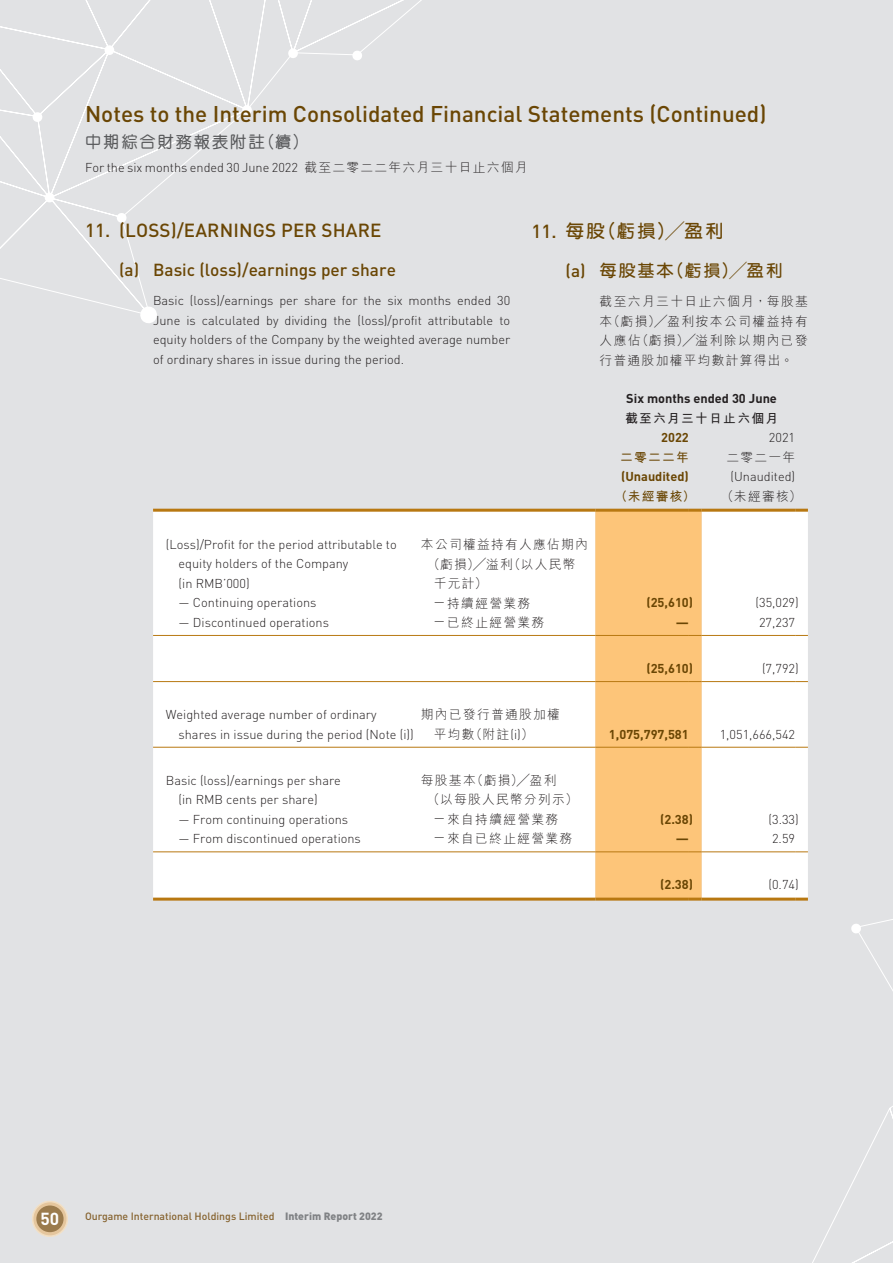
<style>
.page{position:relative;width:893px;height:1263px;background:#e1e2e4}
.page>*{position:absolute;margin:0;border:0;box-sizing:border-box;transform-origin:0 0}
.t1{font:500 22.5px "DIN Pro";color:#6a4604}
.t2{font:500 18.75px "DIN Pro";letter-spacing:.01em;color:#6a4604}
.t3{font:600 18.75px "M Yuen HK";color:#6a4604}
.t4{font:500 17.25px "DIN Pro";color:#6a4604}
.t5{font:600 17.25px "M Yuen HK";letter-spacing:.1em;color:#6a4604}
.t6{font:700 17.25px "DIN Pro";color:#fff}
.t7{font:500 16.5px "M Yuen HK";letter-spacing:.1em;color:#57585a}
.t8{font:300 12.75px/19.5px "DIN Pro";color:#231f20}
.t9{font:300 12.75px/19.5px "M Hei HK";letter-spacing:.1em;color:#231f20}
.t10{font:700 12.75px "DIN Pro";color:#6a4604}
.t11{font:700 12.75px "DIN Pro";color:#231f20}
.t12{font:700 12.75px "M Hei HK";letter-spacing:.1em;color:#231f20}
.t13{font:700 12.75px "M Hei HK";letter-spacing:.1em;color:#6a4604}
.t14{font:500 10.5px "DIN Pro";color:#86632f}
.s1{font-family:"M Hei HK"}
.s2{font-family:"DIN Pro";font-weight:500}
.s3{font-family:"DIN Pro"}
.s4{font-weight:900;color:#808285}
</style>
<div class="page">
<svg style="left:812px;top:919px;width:81px;height:344px"></svg>
<svg style="left:0;top:0;width:472px;height:509px"></svg>
<svg style="left:104px;top:45px;width:11px;height:11px"></svg>
<svg style="left:242px;top:105px;width:10px;height:11px"></svg>
<svg style="left:139px;top:305px;width:19px;height:19px"></svg>
<svg style="left:352px;top:50px;width:11px;height:11px"></svg>
<svg style="left:44px;top:192px;width:11px;height:11px"></svg>
<svg style="left:32px;top:112px;width:11px;height:11px"></svg>
<svg style="left:288px;top:48px;width:11px;height:11px"></svg>
<svg style="left:116px;top:212px;width:11px;height:11px"></svg>
<svg style="left:851px;top:923px;width:10px;height:11px"></svg>
<svg style="left:32px;top:1201px;width:36px;height:36px"></svg>
<div style="left:33px;top:1202px;width:33px;height:33px;background:#e5c69d;border-radius:50%"></div>
<div style="left:36px;top:1205px;width:28px;height:27px;background:#9b7b4d;border-radius:50%"></div>
<div style="left:153px;top:512px;width:655px;height:386px;background:#fff"></div>
<hr style="left:153px;top:635px;width:268px;height:1px;background:#b87811">
<hr style="left:421px;top:635px;width:174px;height:1px;background:#b87811">
<hr style="left:702px;top:635px;width:93px;height:1px;background:#b87811">
<svg style="left:795px;top:635px;width:13px;height:1px"></svg>
<hr style="left:153px;top:681px;width:268px;height:1px;background:#b87811">
<hr style="left:421px;top:681px;width:174px;height:1px;background:#b87811">
<hr style="left:702px;top:681px;width:93px;height:1px;background:#b87811">
<svg style="left:795px;top:681px;width:13px;height:1px"></svg>
<hr style="left:153px;top:747px;width:268px;height:1px;background:#b87811">
<hr style="left:421px;top:747px;width:174px;height:1px;background:#b87811">
<hr style="left:702px;top:747px;width:93px;height:1px;background:#b87811">
<svg style="left:795px;top:747px;width:13px;height:1px"></svg>
<hr style="left:153px;top:851px;width:268px;height:1px;background:#b87811">
<hr style="left:421px;top:851px;width:174px;height:1px;background:#b87811">
<hr style="left:702px;top:851px;width:93px;height:1px;background:#b87811">
<svg style="left:795px;top:851px;width:13px;height:1px"></svg>
<hr style="left:153px;top:898px;width:268px;height:3px;background:#b87811">
<hr style="left:421px;top:898px;width:174px;height:3px;background:#b87811">
<hr style="left:702px;top:898px;width:93px;height:3px;background:#b87811">
<svg style="left:795px;top:898px;width:13px;height:3px"></svg>
<hr style="left:153px;top:509px;width:268px;height:3px;background:#b87811">
<hr style="left:421px;top:509px;width:174px;height:3px;background:#b87811">
<div style="left:595px;top:509px;width:107px;height:392px;background:#fdc579"></div>
<hr style="left:702px;top:509px;width:93px;height:3px;background:#b87811">
<svg style="left:795px;top:509px;width:13px;height:3px"></svg>
<h1 class="t1" style="left:85px;top:99px;width:683px">Notes to the Interim Consolidated Financial Statements (Continued)</h1>
<p class="t7" style="left:85px;top:134px;width:225px">中期綜合財務報表附註（續）</p>
<p class="t8" style="left:85px;top:157px;width:444px">For the six months ended 30 June 2022 <span class="s1">截至二零二二年六月三十日止六個月</span></p>
<h2 class="t2" style="left:85px;top:218px;width:298px">11. (LOSS)/EARNINGS PER SHARE</h2>
<h3 class="t4" style="left:119px;top:258px;width:278px">(a) Basic (loss)/earnings per share</h3>
<p class="t8" style="left:153px;top:291px;width:359px;text-align:justify">Basic (loss)/earnings per share for the six months ended 30<br>June is calculated by dividing the (loss)/profit attributable to equity holders of the Company by the weighted average number of ordinary shares in issue during the period.</p>
<h2 class="t3" style="left:531px;top:222px;width:193px"><span class="s2">11.</span> 每股（虧損）╱盈利</h2>
<h3 class="t5" style="left:566px;top:262px;width:219px"><span class="s2">(a)</span> 每股基本（虧損）╱盈利</h3>
<p class="t9" style="left:600px;top:291px;width:210px;text-align:justify">截至六月三十日止六個月，每股基本（虧損）╱盈利按本公司權益持有人應佔（虧損）╱溢利除以期內已發行普通股加權平均數計算得出。</p>
<p class="t11" style="left:626px;top:390px;width:152px">Six months ended 30 June</p>
<p class="t12" style="left:625px;top:409px;width:154px">截至六月三十日止六個月</p>
<p class="t10" style="left:661px;top:429px;width:29px">2022</p>
<p class="t8" style="left:769px;top:427px;width:28px">2021</p>
<p class="t13" style="left:620px;top:448px;width:70px">二零二二年</p>
<p class="t9" style="left:726px;top:447px;width:70px">二零二一年</p>
<p class="t10" style="left:621px;top:468px;width:69px">(Unaudited)</p>
<p class="t8" style="left:730px;top:466px;width:66px">(Unaudited)</p>
<p class="t13" style="left:615px;top:487px;width:82px">（未經審核）</p>
<p class="t9" style="left:721px;top:486px;width:82px">（未經審核）</p>
<p class="t8" style="left:179px;top:534px;width:220px;text-indent:-13px">(Loss)/Profit for the period attributable to equity holders of the Company<br>(in RMB’000)</p>
<p class="t9" style="left:421px;top:534px;width:169px">本公司權益持有人應佔期內</p>
<p class="t9" style="left:427px;top:554px;width:150px">（虧損）╱溢利（以人民幣</p>
<p class="t9" style="left:434px;top:573px;width:55px">千元計）</p>
<p class="t8" style="left:179px;top:592px;width:139px">— Continuing operations</p>
<p class="t9" style="left:434px;top:593px;width:98px"><span class="s3">—</span>持續經營業務</p>
<p class="t10" style="left:646px;top:594px;width:48px">(25,610)</p>
<p class="t8" style="left:755px;top:592px;width:45px">(35,029)</p>
<p class="t8" style="left:179px;top:612px;width:152px">— Discontinued operations</p>
<p class="t9" style="left:434px;top:612px;width:112px"><sup>—</sup>已終止經營業務</p>
<p class="t10" style="left:676px;top:613px;width:15px">—</p>
<p class="t8" style="left:759px;top:612px;width:38px">27,237</p>
<p class="t10" style="left:646px;top:660px;width:48px">(25,610)</p>
<p class="t8" style="left:762px;top:658px;width:38px">(7,792)</p>
<p class="t8" style="left:179px;top:704px;width:237px;text-indent:-13px">Weighted average number of ordinary shares in issue during the period (Note (i))</p>
<p class="t9" style="left:434px;top:705px;width:128px;text-indent:-13px">期內已發行普通股加權平均數（附註<span class="s3">(i)</span>）</p>
<p class="t10" style="left:609px;top:725px;width:81px">1,075,797,581</p>
<p class="t8" style="left:720px;top:724px;width:77px">1,051,666,542</p>
<p class="t8" style="left:179px;top:770px;width:164px;text-indent:-13px">Basic (loss)/earnings per share (in RMB cents per share)</p>
<p class="t9" style="left:427px;top:770px;width:152px;text-indent:-6px">每股基本（虧損）╱盈利<br>（以每股人民幣分列示）</p>
<p class="t8" style="left:179px;top:809px;width:171px">— From continuing operations</p>
<p class="t9" style="left:434px;top:809px;width:126px"><sup>—</sup>來自持續經營業務</p>
<p class="t10" style="left:660px;top:810px;width:34px">(2.38)</p>
<p class="t8" style="left:768px;top:809px;width:32px">(3.33)</p>
<p class="t8" style="left:179px;top:828px;width:184px">— From discontinued operations</p>
<p class="t9" style="left:434px;top:829px;width:140px"><sup>—</sup>來自已終止經營業務</p>
<p class="t10" style="left:676px;top:830px;width:15px">—</p>
<p class="t8" style="left:772px;top:828px;width:25px">2.59</p>
<p class="t10" style="left:660px;top:876px;width:34px">(2.38)</p>
<p class="t8" style="left:768px;top:874px;width:32px">(0.74)</p>
<h3 class="t6" style="left:41px;top:1206px;width:20px">50</h3>
<p class="t14" style="left:85px;top:1209px;width:299px">Ourgame International Holdings Limited <span class="s4">Interim Report 2022</span></p>
</div>
